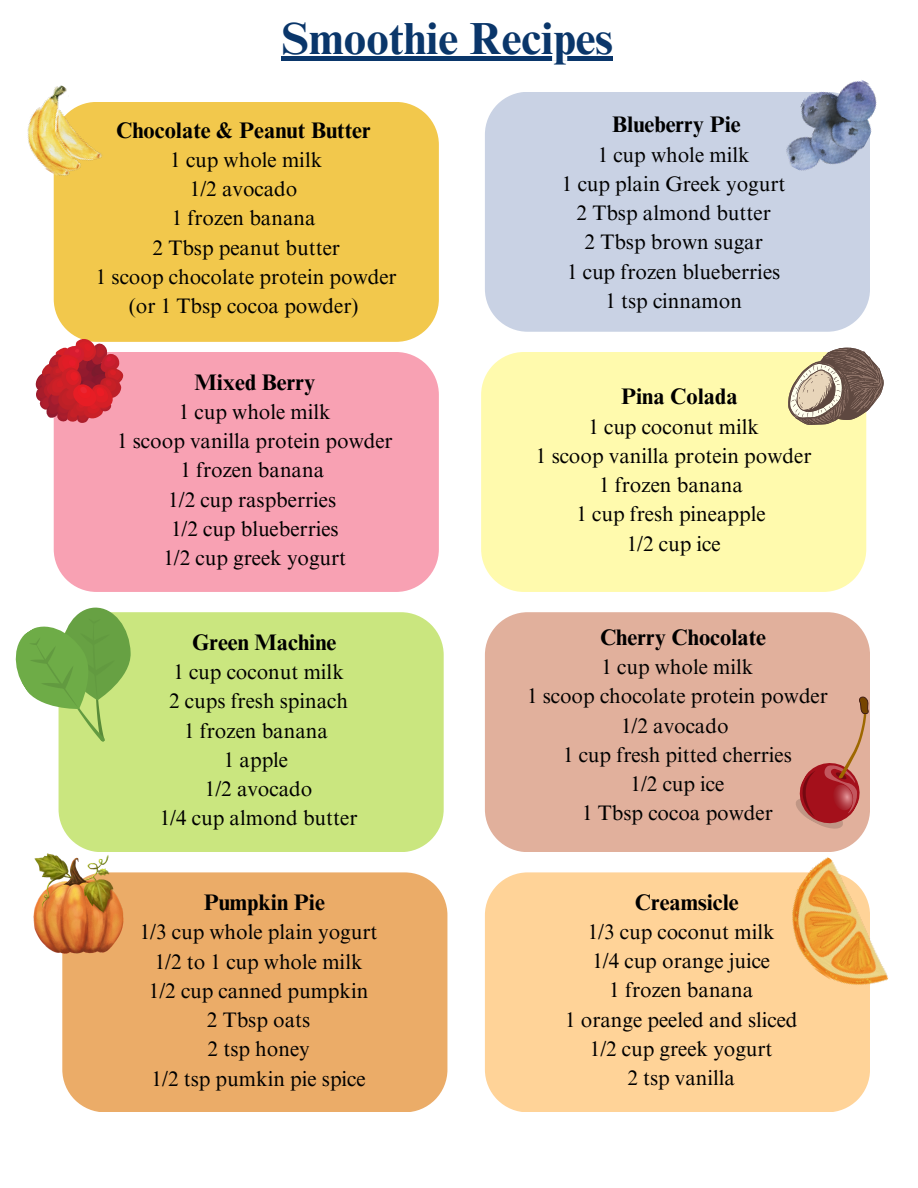
<style>
.page{position:relative;width:918px;height:1188px;background:#fff}
.page>*{position:absolute;margin:0;border:0;box-sizing:border-box;transform-origin:0 0}
.t1{font:700 45px "Times NRMT Pro";color:#0a366a}
.t2{font:700 22.5px "Times NRMT Pro";color:#000}
.t3{font:21px "Times NRMT Pro";color:#000}
</style>
<div class="page">
<div style="left:54px;top:102px;width:385px;height:240px;background:#f2c84c"></div>
<img style="left:27px;top:85px;width:97px;height:106px">
<div style="left:485px;top:92px;width:385px;height:240px;background:#c9d2e4"></div>
<img style="left:774px;top:80px;width:103px;height:112px">
<div style="left:481px;top:352px;width:385px;height:240px;background:#fffaad"></div>
<svg style="left:788px;top:348px;width:96px;height:77px;background:#afa18c"></svg>
<div style="left:54px;top:352px;width:385px;height:240px;background:#f8a1b3"></div>
<svg style="left:35px;top:331px;width:88px;height:95px"></svg>
<div style="left:485px;top:612px;width:385px;height:240px;background:#e1b09c"></div>
<div style="left:485px;top:872px;width:385px;height:240px;background:#ffd398"></div>
<div style="left:59px;top:612px;width:385px;height:240px;background:#cae67f"></div>
<div style="left:62px;top:872px;width:385px;height:240px;background:#ebac68"></div>
<svg style="left:789px;top:693px;width:81px;height:142px;background:#cf8a7b"></svg>
<svg style="left:15px;top:589px;width:139px;height:155px"></svg>
<img style="left:33px;top:853px;width:90px;height:100px">
<img style="left:766px;top:857px;width:123px;height:149px">
<hr style="left:282px;top:56px;width:331px;height:4px;background:#0a366a">
<p class="t1" style="left:282px;top:21px;width:333px">Smoothie Recipes</p>
<p class="t2" style="left:116px;top:121px;width:256px">Chocolate &amp; Peanut Butter</p>
<p class="t3" style="left:170px;top:152px;width:153px">1 cup whole milk</p>
<p class="t3" style="left:190px;top:181px;width:109px">1/2 avocado</p>
<p class="t3" style="left:172px;top:210px;width:145px">1 frozen banana</p>
<p class="t3" style="left:153px;top:239px;width:189px">2 Tbsp peanut butter</p>
<p class="t3" style="left:96px;top:269px;width:302px">1 scoop chocolate protein powder</p>
<p class="t3" style="left:129px;top:298px;width:231px">(or 1 Tbsp cocoa powder)</p>
<p class="t2" style="left:194px;top:374px;width:122px">Mixed Berry</p>
<p class="t3" style="left:179px;top:404px;width:153px">1 cup whole milk</p>
<p class="t3" style="left:117px;top:433px;width:277px">1 scoop vanilla protein powder</p>
<p class="t3" style="left:180px;top:462px;width:145px">1 frozen banana</p>
<p class="t3" style="left:168px;top:492px;width:169px">1/2 cup raspberries</p>
<p class="t3" style="left:171px;top:521px;width:169px">1/2 cup blueberries</p>
<p class="t3" style="left:164px;top:550px;width:184px">1/2 cup greek yogurt</p>
<p class="t2" style="left:192px;top:634px;width:146px">Green Machine</p>
<p class="t3" style="left:173px;top:664px;width:172px">1 cup coconut milk</p>
<p class="t3" style="left:169px;top:693px;width:180px">2 cups fresh spinach</p>
<p class="t3" style="left:184px;top:723px;width:145px">1 frozen banana</p>
<p class="t3" style="left:224px;top:752px;width:66px">1 apple</p>
<p class="t3" style="left:205px;top:781px;width:109px">1/2 avocado</p>
<p class="t3" style="left:160px;top:810px;width:199px">1/4 cup almond butter</p>
<p class="t2" style="left:204px;top:894px;width:123px">Pumpkin Pie</p>
<p class="t3" style="left:140px;top:924px;width:239px">1/3 cup whole plain yogurt</p>
<p class="t3" style="left:155px;top:954px;width:209px">1/2 to 1 cup whole milk</p>
<p class="t3" style="left:149px;top:983px;width:221px">1/2 cup canned pumpkin</p>
<p class="t3" style="left:207px;top:1012px;width:105px">2 Tbsp oats</p>
<p class="t3" style="left:208px;top:1041px;width:104px">2 tsp honey</p>
<p class="t3" style="left:152px;top:1071px;width:216px">1/2 tsp pumkin pie spice</p>
<p class="t2" style="left:612px;top:116px;width:130px">Blueberry Pie</p>
<p class="t3" style="left:598px;top:147px;width:153px">1 cup whole milk</p>
<p class="t3" style="left:562px;top:176px;width:225px">1 cup plain Greek yogurt</p>
<p class="t3" style="left:577px;top:205px;width:196px">2 Tbsp almond butter</p>
<p class="t3" style="left:585px;top:234px;width:180px">2 Tbsp brown sugar</p>
<p class="t3" style="left:567px;top:264px;width:215px">1 cup frozen blueberries</p>
<p class="t3" style="left:605px;top:293px;width:138px">1 tsp cinnamon</p>
<p class="t2" style="left:621px;top:388px;width:118px">Pina Colada</p>
<p class="t3" style="left:588px;top:419px;width:172px">1 cup coconut milk</p>
<p class="t3" style="left:536px;top:448px;width:277px">1 scoop vanilla protein powder</p>
<p class="t3" style="left:599px;top:477px;width:145px">1 frozen banana</p>
<p class="t3" style="left:577px;top:506px;width:191px">1 cup fresh pineapple</p>
<p class="t3" style="left:627px;top:536px;width:95px">1/2 cup ice</p>
<p class="t2" style="left:600px;top:629px;width:167px">Cherry Chocolate</p>
<p class="t3" style="left:601px;top:659px;width:153px">1 cup whole milk</p>
<p class="t3" style="left:527px;top:688px;width:302px">1 scoop chocolate protein powder</p>
<p class="t3" style="left:621px;top:718px;width:109px">1/2 avocado</p>
<p class="t3" style="left:563px;top:747px;width:230px">1 cup fresh pitted cherries</p>
<p class="t3" style="left:631px;top:776px;width:95px">1/2 cup ice</p>
<p class="t3" style="left:582px;top:805px;width:192px">1 Tbsp cocoa powder</p>
<p class="t2" style="left:635px;top:893px;width:105px">Creamsicle</p>
<p class="t3" style="left:588px;top:924px;width:188px">1/3 cup coconut milk</p>
<p class="t3" style="left:592px;top:953px;width:179px">1/4 cup orange juice</p>
<p class="t3" style="left:609px;top:982px;width:145px">1 frozen banana</p>
<p class="t3" style="left:565px;top:1011px;width:234px">1 orange peeled and sliced</p>
<p class="t3" style="left:590px;top:1041px;width:184px">1/2 cup greek yogurt</p>
<p class="t3" style="left:627px;top:1070px;width:109px">2 tsp vanilla</p>
</div>
